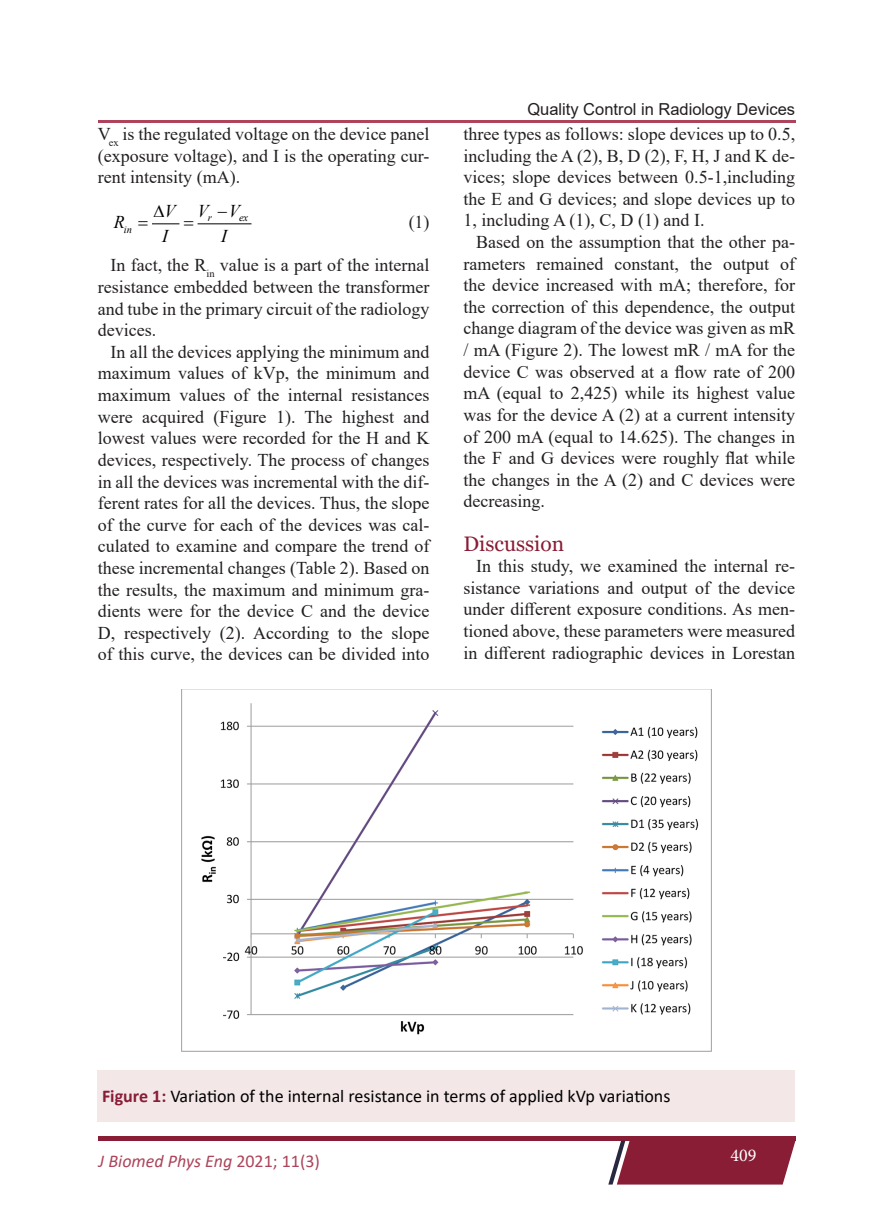
<style>
.page{position:relative;width:893px;height:1212px;background:#fff}
.page>*{position:absolute;margin:0;border:0;box-sizing:border-box;transform-origin:0 0}
.Heading{font:21px "Georgia";color:#881d35}
.Body{font:18px/21.6px "Times New Roman";color:#231f20;text-align:justify}
.Figure{font:18px "Calibri";color:#000}
.t1{font:italic 18px "Calibri";color:#ad445b}
.t2{font:italic 18px "Times New Roman";color:#000}
.t3{font:18px "Minion Pro";color:#fff}
.Running_Title{font:16.5px "Arial";color:#231f20}
.t4{font:italic 10.35px "Times New Roman";color:#000}
.s1{font-weight:700;color:#881d35}
.s2{font-style:normal}
</style>
<div class="page">
<div style="left:98px;top:1136px;width:697px;height:5px;background:#881d35"></div>
<svg style="left:608px;top:1141px;width:187px;height:43px;background:#903147"></svg>
<hr style="left:98px;top:120px;width:698px;height:2px;background:#ad445b">
<hr style="left:198px;top:223px;width:53px;height:1px;background:#000">
<img style="left:182px;top:690px;width:529px;height:362px">
<div style="left:98px;top:1070px;width:697px;height:51px;background:#f3e7e8"></div>
<svg style="left:152px;top:223px;width:28px;height:2px"></svg>
<p class="Body" style="left:98px;top:123px;width:333px">V<sub>ex</sub> is the regulated voltage on the device panel (exposure voltage), and I is the operating cur&shy;rent intensity (mA).</p>
<p class="t4" style="left:208px;top:211px;width:6px">r</p>
<p class="t4" style="left:239px;top:211px;width:11px">ex</p>
<p class="t4" style="left:124px;top:222px;width:10px">in</p>
<p class="t2" style="left:154px;top:198px;width:88px">∆VVV</p>
<p class="Body" style="left:409px;top:211px;width:22px">(1)</p>
<p class="Body" style="left:98px;top:254px;width:333px;text-indent:13px">In fact, the R<sub>in</sub> value is a part of the internal resistance embedded between the transformer and tube in the primary circuit of the radiology devices.</p>
<p class="Body" style="left:98px;top:340px;width:333px;text-indent:13px">In all the devices applying the minimum and maximum values of kVp, the minimum and maximum values of the internal resistances were acquired (Figure 1). The highest and lowest values were recorded for the H and K devices, respectively. The process of changes in all the devices was incremental with the dif&shy;ferent rates for all the devices. Thus, the slope of the curve for each of the devices was cal&shy;culated to examine and compare the trend of these incremental changes (Table 2). Based on the results, the maximum and minimum gra&shy;dients were for the device C and the device D, respectively (2). According to the slope of this curve, the devices can be divided into</p>
<p class="t2" style="left:114px;top:210px;width:12px">R</p>
<p class="t2" style="left:162px;top:224px;width:7px">I</p>
<p class="t2" style="left:221px;top:224px;width:7px">I</p>
<p class="Running_Title" style="left:527px;top:98px;width:269px">Quality Control in Radiology Devices</p>
<p class="Body" style="left:463px;top:123px;width:333px">three types as follows: slope devices up to 0.5, including the A (2), B, D (2), F, H, J and K de&shy;vices; slope devices between 0.5-1,including the E and G devices; and slope devices up to 1, including A (1), C, D (1) and I.</p>
<p class="Body" style="left:463px;top:231px;width:333px;text-indent:13px">Based on the assumption that the other pa&shy;rameters remained constant, the output of the device increased with mA; therefore, for the correction of this dependence, the output change diagram of the device was given as mR / mA (Figure 2). The lowest mR / mA for the device C was observed at a flow rate of 200 mA (equal to 2,425) while its highest value was for the device A (2) at a current intensity of 200 mA (equal to 14.625). The changes in the F and G devices were roughly flat while the changes in the A (2) and C devices were decreasing.</p>
<p class="Heading" style="left:463px;top:531px;width:102px">Discussion</p>
<p class="Body" style="left:463px;top:555px;width:333px;text-indent:13px">In this study, we examined the internal re&shy;sistance variations and output of the device under different exposure conditions. As men&shy;tioned above, these parameters were measured in different radiographic devices in Lorestan</p>
<p class="Figure" style="left:102px;top:1084px;width:570px"><span class="s1">Figure 1:</span> Variation of the internal resistance in terms of applied kVp variations</p>
<p class="t1" style="left:99px;top:1148px;width:223px">J Biomed Phys Eng <span class="s2">2021; 11(3)</span></p>
<p class="t3" style="left:730px;top:1143px;width:27px">409</p>
</div>
